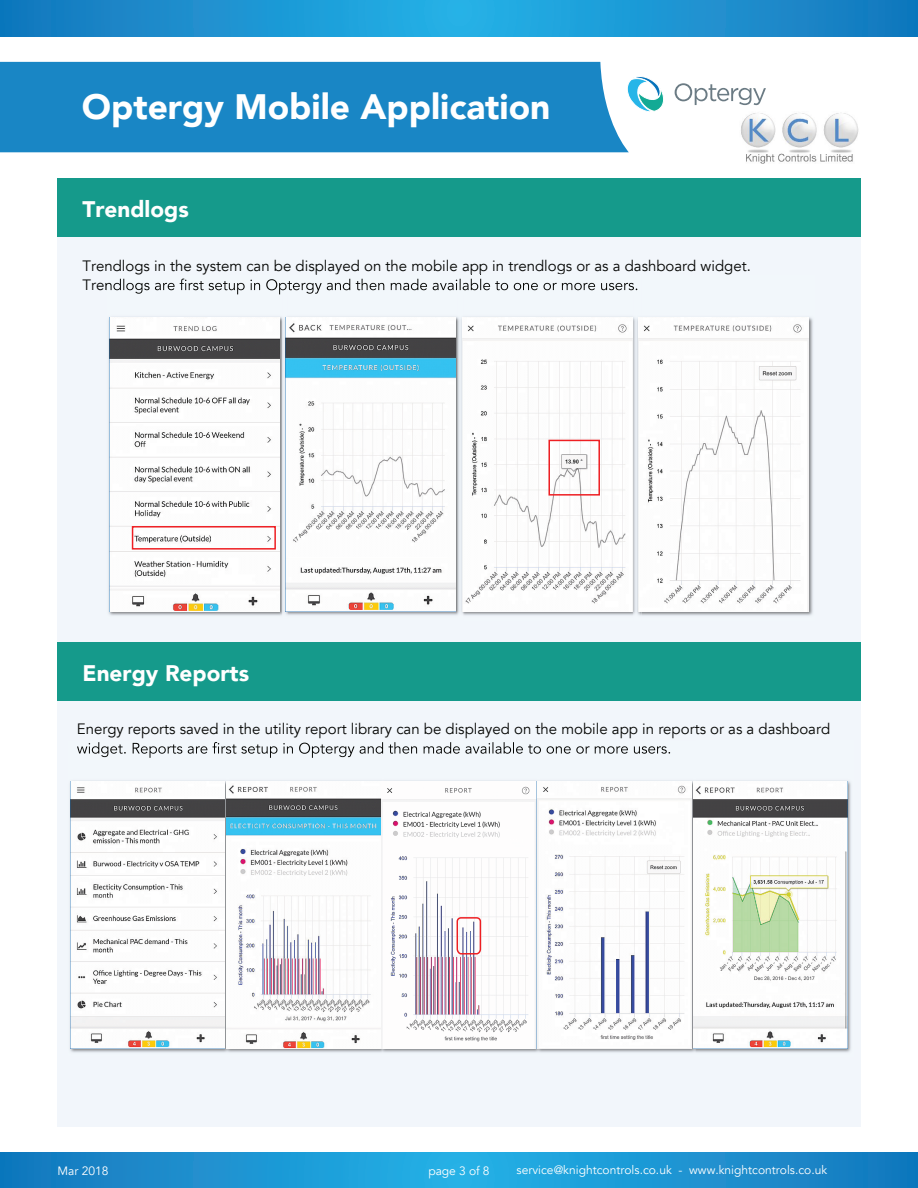
<style>
.page{position:relative;width:918px;height:1188px;background:#fff}
.page>*{position:absolute;margin:0;border:0;box-sizing:border-box;transform-origin:0 0}
.t1{font:900 35.25px "Avenir";color:#fff}
.t2{font:900 22.5px "Avenir";color:#fff}
.t3{font:15px "Avenir";color:#040503}
.t4{font:12px "Avenir";color:#fff}
</style>
<div class="page">
<svg style="left:0;top:0;width:918px;height:36px;background:#1c93d1"></svg>
<div style="left:0;top:62px;width:629px;height:90px;background:#1986c5"></div>
<div style="left:57px;top:237px;width:804px;height:890px;background:#f2f6fb"></div>
<div style="left:57px;top:178px;width:804px;height:59px;background:#159a8b"></div>
<img style="left:108px;top:278px;width:350px;height:338px">
<img style="left:106px;top:279px;width:176px;height:15px">
<img style="left:110px;top:318px;width:170px;height:293px">
<img style="left:287px;top:279px;width:171px;height:15px">
<img style="left:282px;top:278px;width:5px;height:338px">
<img style="left:286px;top:318px;width:170px;height:293px">
<img style="left:458px;top:278px;width:355px;height:338px">
<img style="left:458px;top:279px;width:175px;height:15px">
<img style="left:462px;top:318px;width:170px;height:293px">
<div style="left:548px;top:440px;width:52px;height:56px;border:2px solid #ee1f23"></div>
<img style="left:633px;top:278px;width:8px;height:338px">
<img style="left:633px;top:279px;width:4px;height:15px">
<img style="left:638px;top:318px;width:170px;height:293px">
<div style="left:132px;top:526px;width:144px;height:24px;border:2px solid #ee1f23"></div>
<div style="left:57px;top:642px;width:804px;height:58px;background:#159a8b"></div>
<svg style="left:0;top:1153px;width:918px;height:35px;background:#1c93d1"></svg>
<img style="left:70px;top:752px;width:781px;height:301px">
<img style="left:77px;top:742px;width:593px;height:16px">
<img style="left:71px;top:782px;width:309px;height:266px">
<img style="left:382px;top:782px;width:154px;height:266px">
<img style="left:538px;top:782px;width:309px;height:266px">
<svg style="left:456px;top:916px;width:26px;height:39px"></svg>
<svg style="left:627px;top:76px;width:37px;height:36px"></svg>
<svg style="left:675px;top:83px;width:91px;height:22px"></svg>
<img style="left:741px;top:113px;width:118px;height:51px">
<h1 class="t1" style="left:82px;top:76px;width:470px">Optergy Mobile Application</h1>
<h2 class="t2" style="left:83px;top:190px;width:108px">Trendlogs</h2>
<p class="t3" style="left:83px;top:256px;width:670px">Trendlogs in the system can be displayed on the mobile app in trendlogs or as a dashboard widget.</p>
<h2 class="t2" style="left:83px;top:654px;width:168px">Energy Reports</h2>
<p class="t3" style="left:77px;top:720px;width:755px">Energy reports saved in the utility report library can be displayed on the mobile app in reports or as a dashboard</p>
<p class="t4" style="left:57px;top:1163px;width:53px">Mar 2018</p>
<p class="t4" style="left:428px;top:1163px;width:63px">page 3 of 8</p>
<p class="t4" style="left:517px;top:1162px;width:312px">service@knightcontrols.co.uk - www.knightcontrols.co.uk</p>
</div>
